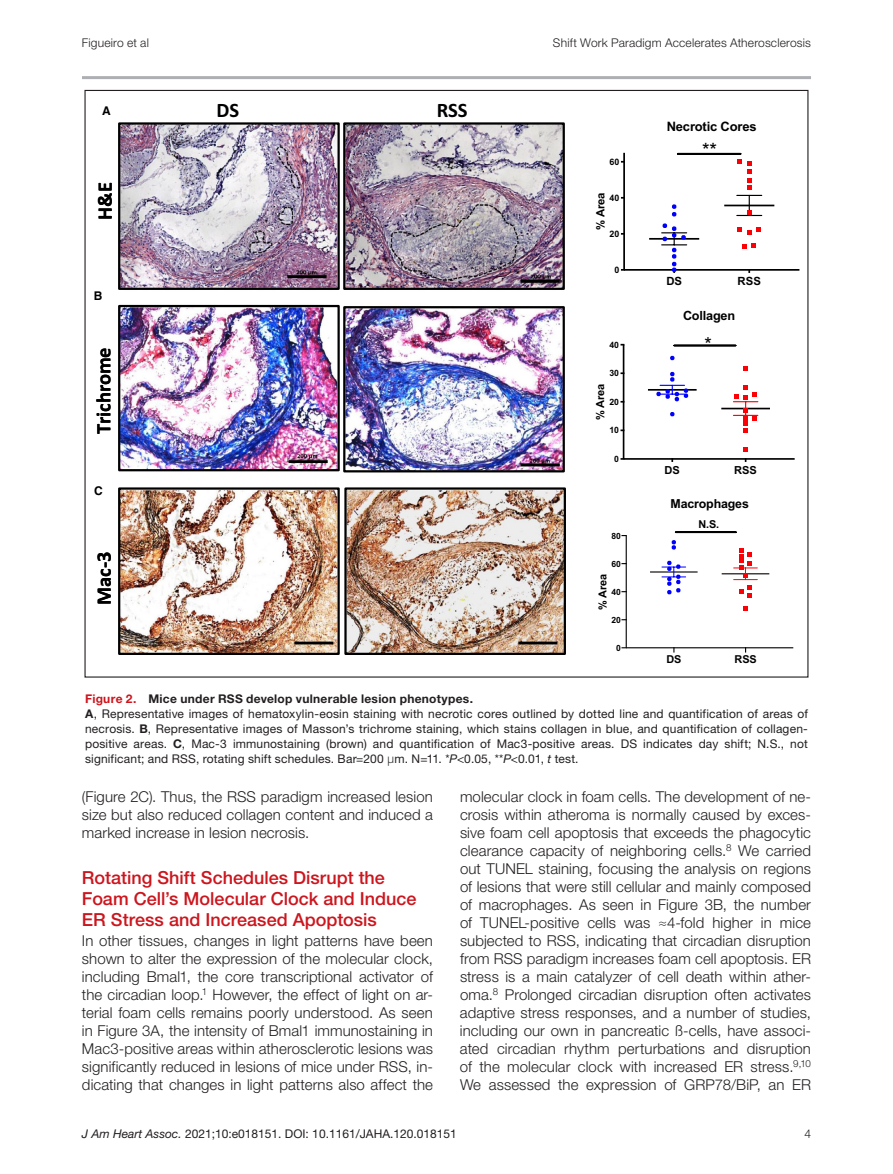
<style>
.page{position:relative;width:893px;height:1174px;background:#fff}
.page>*{position:absolute;margin:0;border:0;box-sizing:border-box;transform-origin:0 0}
.t1{font:700 20.55px "Calibri";color:#000}
.t2{font:19.5px "Arial";color:#000}
.t3{font:19.05px "Arial";color:#000}
.t4{font:500 18px/21px "Helvetica Neue LT Std";color:#cd151d}
.t5{font:300 15px/18px "Helvetica Neue LT Std";letter-spacing:.005em;color:#231f20;text-align:justify}
.t6{font:700 13.05px "Arial";letter-spacing:-.015em;color:#000}
.t7{font:700 12.75px "Arial";letter-spacing:-.015em;color:#000}
.t8{font:700 12.45px "Arial";letter-spacing:-.015em;color:#000}
.t9{font:12px/15px "Helvetica Neue LT Std";letter-spacing:.01em;color:#231f20}
.t10{font:300 12px "Helvetica Neue LT Std";letter-spacing:.015em;color:#231f20}
.t11{font:700 12px "Helvetica";color:#000}
.t12{font:700 11.4px "Arial";color:#000}
.t13{font:700 11.1px "Arial";letter-spacing:-.005em;color:#000}
.t14{font:700 10.95px "Arial";color:#000}
.t15{font:700 8.85px "Arial";color:#000}
.t16{font:700 8.7px "Arial";letter-spacing:-.005em;color:#000}
.t17{font:700 8.55px "Arial";letter-spacing:-.005em;color:#000}
.s1{font-weight:700;color:#cd151d}
.s2{font-weight:700}
.s3{font-family:"Noto Sans";font-weight:300}
.s4{font-style:italic}
</style>
<div class="page">
<hr style="left:624px;top:269px;width:175px;height:2px;background:#000">
<hr style="left:623px;top:153px;width:2px;height:117px;background:#000">
<hr style="left:649px;top:238px;width:50px;height:2px;background:#000">
<svg style="left:672px;top:204px;width:5px;height:13px"></svg>
<svg style="left:662px;top:223px;width:25px;height:49px"></svg>
<hr style="left:724px;top:205px;width:50px;height:1px;background:#000">
<svg style="left:737px;top:195px;width:25px;height:21px"></svg>
<svg style="left:742px;top:243px;width:14px;height:5px"></svg>
<svg style="left:738px;top:227px;width:23px;height:8px"></svg>
<svg style="left:738px;top:159px;width:14px;height:30px"></svg>
<hr style="left:678px;top:153px;width:63px;height:2px;background:#000">
<hr style="left:624px;top:458px;width:171px;height:2px;background:#000">
<hr style="left:623px;top:345px;width:1px;height:114px;background:#000">
<hr style="left:648px;top:389px;width:49px;height:2px;background:#000">
<svg style="left:670px;top:355px;width:5px;height:5px"></svg>
<svg style="left:670px;top:412px;width:5px;height:5px"></svg>
<svg style="left:656px;top:371px;width:32px;height:31px"></svg>
<hr style="left:721px;top:408px;width:49px;height:1px;background:#000">
<svg style="left:743px;top:366px;width:5px;height:4px"></svg>
<svg style="left:743px;top:447px;width:5px;height:5px"></svg>
<svg style="left:733px;top:385px;width:25px;height:47px"></svg>
<hr style="left:674px;top:345px;width:62px;height:1px;background:#000">
<hr style="left:626px;top:647px;width:167px;height:1px;background:#000">
<hr style="left:626px;top:535px;width:1px;height:113px;background:#000">
<hr style="left:650px;top:571px;width:48px;height:1px;background:#000">
<svg style="left:671px;top:540px;width:5px;height:10px"></svg>
<svg style="left:662px;top:560px;width:24px;height:34px"></svg>
<hr style="left:722px;top:573px;width:47px;height:1px;background:#000">
<svg style="left:743px;top:606px;width:5px;height:5px"></svg>
<svg style="left:734px;top:548px;width:23px;height:50px"></svg>
<hr style="left:676px;top:531px;width:60px;height:2px;background:#000">
<img style="left:118px;top:122px;width:448px;height:533px">
<hr style="left:287px;top:275px;width:39px;height:3px;background:#000">
<hr style="left:521px;top:280px;width:39px;height:3px;background:#000">
<hr style="left:521px;top:463px;width:39px;height:3px;background:#000">
<hr style="left:294px;top:641px;width:39px;height:3px;background:#000">
<hr style="left:289px;top:460px;width:39px;height:3px;background:#000">
<hr style="left:518px;top:641px;width:39px;height:3px;background:#000">
<hr style="left:82px;top:76px;width:729px;height:3px;background:#aeafb3">
<p class="t10" style="left:82px;top:35px;width:68px">Figueiro et al</p>
<p class="t10" style="left:553px;top:35px;width:259px">Shift Work Paradigm Accelerates Atherosclerosis</p>
<p class="t11" style="left:102px;top:104px;width:10px">A</p>
<h1 class="t1" style="left:92px;top:220px;width:39px;rotate:-90deg">H&amp;E</h1>
<p class="t11" style="left:94px;top:288px;width:10px">B</p>
<h1 class="t1" style="left:90px;top:434px;width:88px;rotate:-90deg">morhc i rT e</h1>
<p class="t11" style="left:94px;top:483px;width:10px">C</p>
<h1 class="t1" style="left:91px;top:605px;width:55px;rotate:-90deg">Mac-3</h1>
<h1 class="t1" style="left:216px;top:97px;width:24px">DS</h1>
<h1 class="t1" style="left:437px;top:97px;width:32px">RSS</h1>
<p class="t15" style="left:609px;top:156px;width:11px">60</p>
<p class="t12" style="left:593px;top:230px;width:39px;rotate:-90deg">% Area</p>
<p class="t15" style="left:609px;top:192px;width:11px">40</p>
<p class="t15" style="left:609px;top:228px;width:11px">20</p>
<p class="t15" style="left:614px;top:264px;width:6px">0</p>
<p class="t16" style="left:609px;top:339px;width:11px">40</p>
<p class="t16" style="left:609px;top:367px;width:11px">30</p>
<p class="t13" style="left:593px;top:420px;width:38px;rotate:-90deg">% Area</p>
<p class="t16" style="left:609px;top:396px;width:11px">20</p>
<p class="t16" style="left:609px;top:424px;width:11px">10</p>
<p class="t16" style="left:614px;top:453px;width:6px">0</p>
<p class="t17" style="left:611px;top:530px;width:11px">80</p>
<p class="t17" style="left:611px;top:558px;width:11px">60</p>
<p class="t14" style="left:595px;top:609px;width:37px;rotate:-90deg">% Area</p>
<p class="t17" style="left:611px;top:586px;width:11px">40</p>
<p class="t17" style="left:611px;top:614px;width:11px">20</p>
<p class="t17" style="left:616px;top:642px;width:6px">0</p>
<p class="t6" style="left:667px;top:118px;width:91px">Necrotic Cores</p>
<h2 class="t2" style="left:702px;top:138px;width:16px">**</h2>
<p class="t12" style="left:666px;top:273px;width:17px">DS</p>
<p class="t12" style="left:738px;top:273px;width:25px">RSS</p>
<p class="t7" style="left:683px;top:307px;width:54px">Collagen</p>
<p class="t3" style="left:704px;top:331px;width:9px">*</p>
<p class="t13" style="left:665px;top:462px;width:17px">DS</p>
<p class="t13" style="left:734px;top:462px;width:24px">RSS</p>
<p class="t8" style="left:670px;top:495px;width:80px">Macrophages</p>
<p class="t14" style="left:699px;top:517px;width:22px">N.S.</p>
<p class="t14" style="left:666px;top:652px;width:17px">DS</p>
<p class="t14" style="left:734px;top:652px;width:24px">RSS</p>
<p class="t9" style="left:85px;top:691px;width:724px"><span class="s1">Figure 2.</span> <span class="s2">Mice under RSS develop vulnerable lesion phenotypes.<br>A</span>, Representative images of hematoxylin-eosin staining with necrotic cores outlined by dotted line and quantification of areas of necrosis. <span class="s2">B</span>, Representative images of Masson’s trichrome staining, which stains collagen in blue, and quantification of collagen&shy;positive areas. <span class="s2">C</span>, Mac-3 immunostaining (brown) and quantification of Mac3-positive areas. DS indicates day shift; N.S., not significant; and RSS, rotating shift schedules. Bar=200 <span class="s3">μ</span>m. N=11. *<span class="s4">P</span>&lt;0.05, **<span class="s4">P</span>&lt;0.01, <span class="s4">t</span> test.</p>
<p class="t5" style="left:82px;top:787px;width:352px">(Figure 2C). Thus, the RSS paradigm increased lesion size but also reduced collagen content and induced a marked increase in lesion necrosis.</p>
<p class="t4" style="left:82px;top:866px;width:336px">Rotating Shift Schedules Disrupt the<br>Foam Cell’s Molecular Clock and Induce<br>ER Stress and Increased Apoptosis</p>
<p class="t5" style="left:82px;top:931px;width:353px">In other tissues, changes in light patterns have been shown to alter the expression of the molecular clock, including Bmal1, the core transcriptional activator of the circadian loop.<sup>1</sup> However, the effect of light on ar&shy;terial foam cells remains poorly understood. As seen in Figure 3A, the intensity of Bmal1 immunostaining in Mac3-positive areas within atherosclerotic lesions was significantly reduced in lesions of mice under RSS, in&shy;dicating that changes in light patterns also affect the</p>
<p class="t5" style="left:460px;top:787px;width:353px">molecular clock in foam cells. The development of ne&shy;crosis within atheroma is normally caused by exces&shy;sive foam cell apoptosis that exceeds the phagocytic clearance capacity of neighboring cells.<sup>8</sup> We carried out TUNEL staining, focusing the analysis on regions of lesions that were still cellular and mainly composed of macrophages. As seen in Figure 3B, the number of TUNEL-positive cells was ≈4-fold higher in mice subjected to RSS, indicating that circadian disruption from RSS paradigm increases foam cell apoptosis. ER stress is a main catalyzer of cell death within ather&shy;oma.<sup>8</sup> Prolonged circadian disruption often activates adaptive stress responses, and a number of studies, including our own in pancreatic ß-cells, have associ&shy;ated circadian rhythm perturbations and disruption of the molecular clock with increased ER stress.<sup>9,10<br></sup>We assessed the expression of GRP78/BiP, an ER</p>
<p class="t9" style="left:82px;top:1126px;width:376px"><span class="s4">J Am Heart Assoc.</span> 2021;10:e018151. DOI: 10.1161/JAHA.120.018151</p>
<p class="t10" style="left:804px;top:1126px;width:8px">4</p>
</div>
